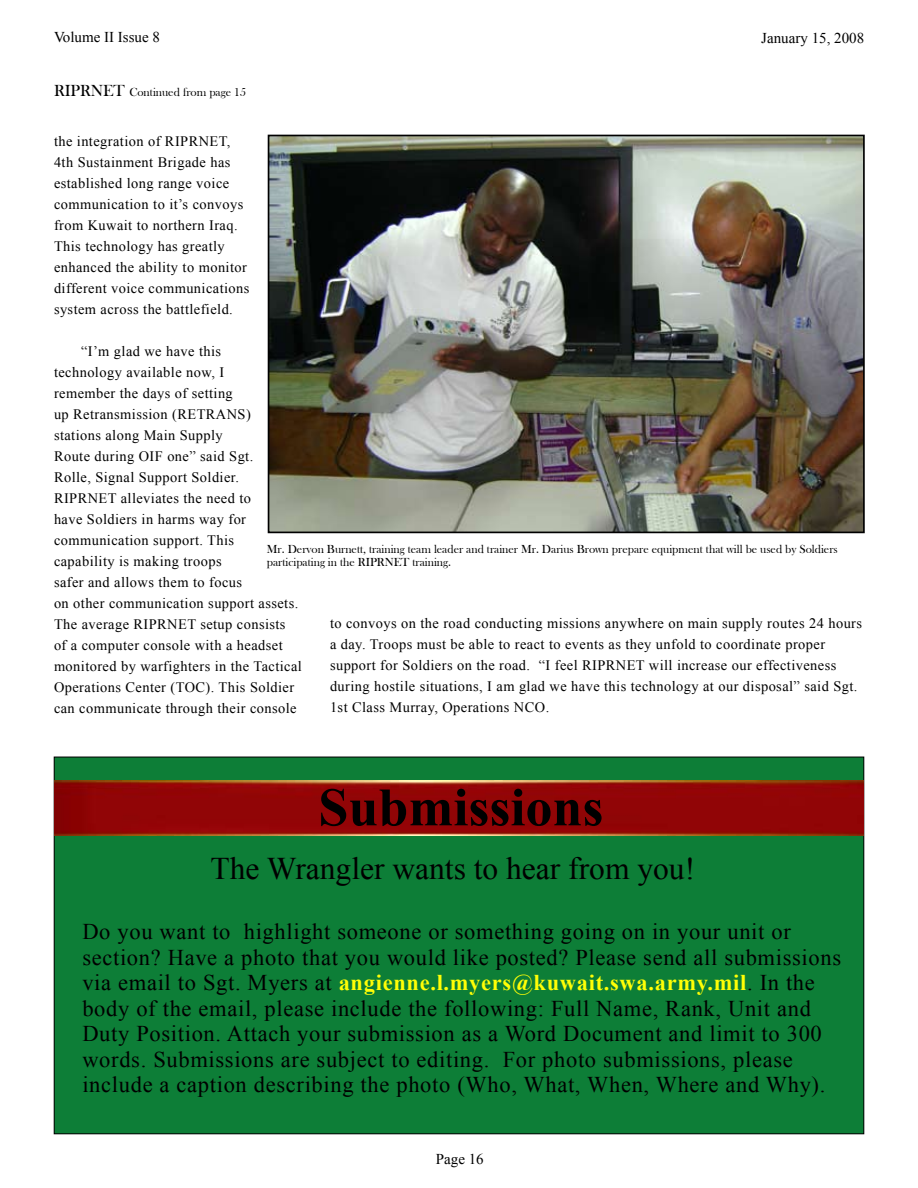
<style>
.page{position:relative;width:918px;height:1188px;background:#fff}
.page>*{position:absolute;margin:0;border:0;box-sizing:border-box;transform-origin:0 0}
.t1{font:700 54px "Times New Roman";color:#000}
.t2{font:31.5px "Times New Roman";color:#000}
.t3{font:22.5px/25.5px "Times New Roman";letter-spacing:.03em;color:#000}
.t4{font:15px "Times New Roman";color:#000}
.t5{font:14.4px/21px "Times New Roman";letter-spacing:.03em;color:#000}
.t6{font:12px/12.9px "Bask Old Face";color:#000}
.s1{font-size:16.5px}
.s2{font-weight:700;color:#fffe06}
</style>
<div class="page">
<div style="left:54px;top:757px;width:810px;height:377px;background:#0d7e37"></div>
<img style="left:271px;top:138px;width:591px;height:392px">
<div style="left:268px;top:135px;width:597px;height:398px;border:2px solid #000"></div>
<img style="left:54px;top:781px;width:810px;height:55px">
<p class="t4" style="left:54px;top:27px;width:107px">Volume II Issue 8</p>
<p class="t4" style="left:761px;top:28px;width:104px">January 15, 2008</p>
<p class="t6" style="left:54px;top:86px;width:193px"><span class="s1">RIPRNET</span> Continued from page 15</p>
<p class="t5" style="left:54px;top:130px;width:197px">the integration of RIPRNET,<br>4th Sustainment Brigade has established long range voice communication to it’s convoys from Kuwait to northern Iraq.<br>This technology has greatly enhanced the ability to monitor different voice communications system across the battlefield.</p>
<p class="t5" style="left:54px;top:340px;width:249px;text-indent:27px">“I’m glad we have this<br>technology available now, I<br>remember the days of setting<br>up Retransmission (RETRANS)<br>stations along Main Supply<br>Route during OIF one” said Sgt.<br>Rolle, Signal Support Soldier.<br>RIPRNET alleviates the need to<br>have Soldiers in harms way for communication support. This<br>capability is making troops<br>safer and allows them to focus<br>on other communication support assets.<br>The average RIPRNET setup consists<br>of a computer console with a headset monitored by warfighters in the Tactical<br>Operations Center (TOC). This Soldier can communicate through their console</p>
<p class="t6" style="left:267px;top:543px;width:572px">Mr. Dervon Burnett, training team leader and trainer Mr. Darius Brown prepare equipment that will be used by Soldiers participating in the RIPRNET training.</p>
<p class="t5" style="left:330px;top:613px;width:534px">to convoys on the road conducting missions anywhere on main supply routes 24 hours a day. Troops must be able to react to events as they unfold to coordinate proper support for Soldiers on the road. “I feel RIPRNET will increase our effectiveness during hostile situations, I am glad we have this technology at our disposal” said Sgt.<br>1st Class Murray, Operations NCO.</p>
<h1 class="t1" style="left:318px;top:770px;width:287px">Submissions</h1>
<h2 class="t2" style="left:211px;top:848px;width:486px">The Wrangler wants to hear from you!</h2>
<p class="t3" style="left:82px;top:919px;width:760px">Do you want to highlight someone or something going on in your unit or section? Have a photo that you would like posted? Please send all submissions via email to Sgt. Myers at <span class="s2">angienne.l.myers@kuwait.swa.army.mil</span>. In the body of the email, please include the following: Full Name, Rank, Unit and Duty Position. Attach your submission as a Word Document and limit to 300 words. Submissions are subject to editing. For photo submissions, please include a caption describing the photo (Who, What, When, Where and Why).</p>
<p class="t4" style="left:436px;top:1149px;width:49px">Page 16</p>
</div>
